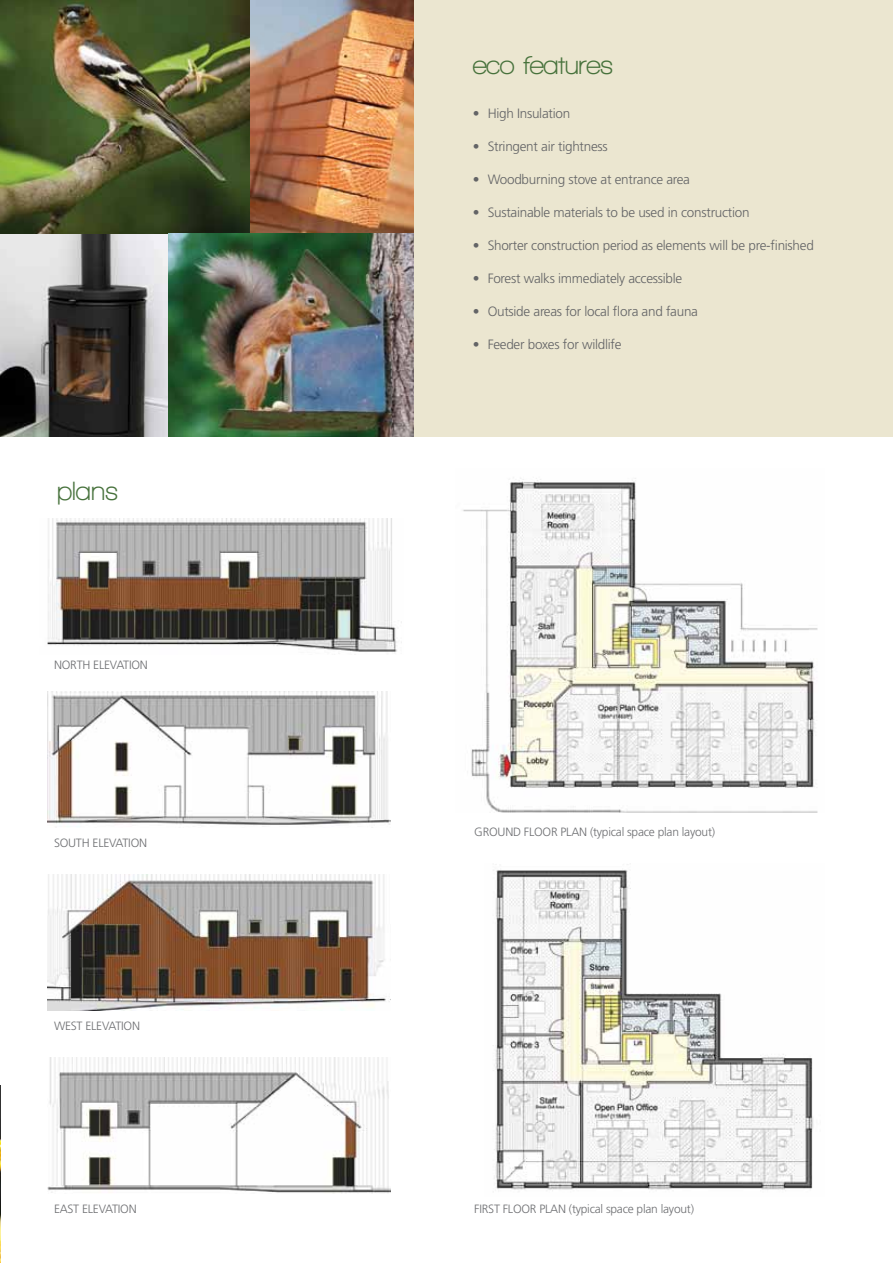
<style>
.page{position:relative;width:893px;height:1263px;background:#fff}
.page>*{position:absolute;margin:0;border:0;box-sizing:border-box;transform-origin:0 0}
.t1{font:700 27px "Walkway";letter-spacing:-.02em;color:#47723c}
.t2{font:300 13.5px "Frutiger";letter-spacing:-.02em;color:#636466}
.t3{font:300 12px "Frutiger";letter-spacing:-.02em;color:#6d6e71}
</style>
<div class="page">
<div style="left:414px;top:0;width:479px;height:436px;background:#ebe6d0"></div>
<img style="left:0;top:0;width:414px;height:436px">
<img style="left:47px;top:518px;width:355px;height:134px">
<img style="left:0;top:1086px;width:1px;height:177px">
<img style="left:463px;top:478px;width:355px;height:335px">
<img style="left:47px;top:691px;width:343px;height:136px">
<img style="left:47px;top:874px;width:343px;height:136px">
<img style="left:47px;top:1057px;width:343px;height:136px">
<img style="left:493px;top:864px;width:321px;height:327px">
<h1 class="t1" style="left:57px;top:477px;width:63px">plans</h1>
<p class="t3" style="left:54px;top:658px;width:95px">NORTH ELEVATION</p>
<p class="t3" style="left:54px;top:836px;width:95px">SOUTH ELEVATION</p>
<p class="t3" style="left:54px;top:1019px;width:88px">WEST ELEVATION</p>
<h1 class="t1" style="left:473px;top:51px;width:142px">eco features</h1>
<p class="t2" style="left:473px;top:106px;width:99px">• High Insulation</p>
<p class="t2" style="left:473px;top:139px;width:137px">• Stringent air tightness</p>
<p class="t2" style="left:473px;top:172px;width:219px">• Woodburning stove at entrance area</p>
<p class="t2" style="left:473px;top:205px;width:278px">• Sustainable materials to be used in construction</p>
<p class="t2" style="left:473px;top:238px;width:343px">• Shorter construction period as elements will be pre-finished</p>
<p class="t2" style="left:473px;top:271px;width:211px">• Forest walks immediately accessible</p>
<p class="t2" style="left:473px;top:304px;width:227px">• Outside areas for local flora and fauna</p>
<p class="t2" style="left:473px;top:337px;width:150px">• Feeder boxes for wildlife</p>
<p class="t3" style="left:474px;top:825px;width:242px">GROUND FLOOR PLAN (typical space plan layout)</p>
<p class="t3" style="left:54px;top:1202px;width:84px">EAST ELEVATION</p>
<p class="t3" style="left:474px;top:1202px;width:221px">FIRST FLOOR PLAN (typical space plan layout)</p>
</div>
